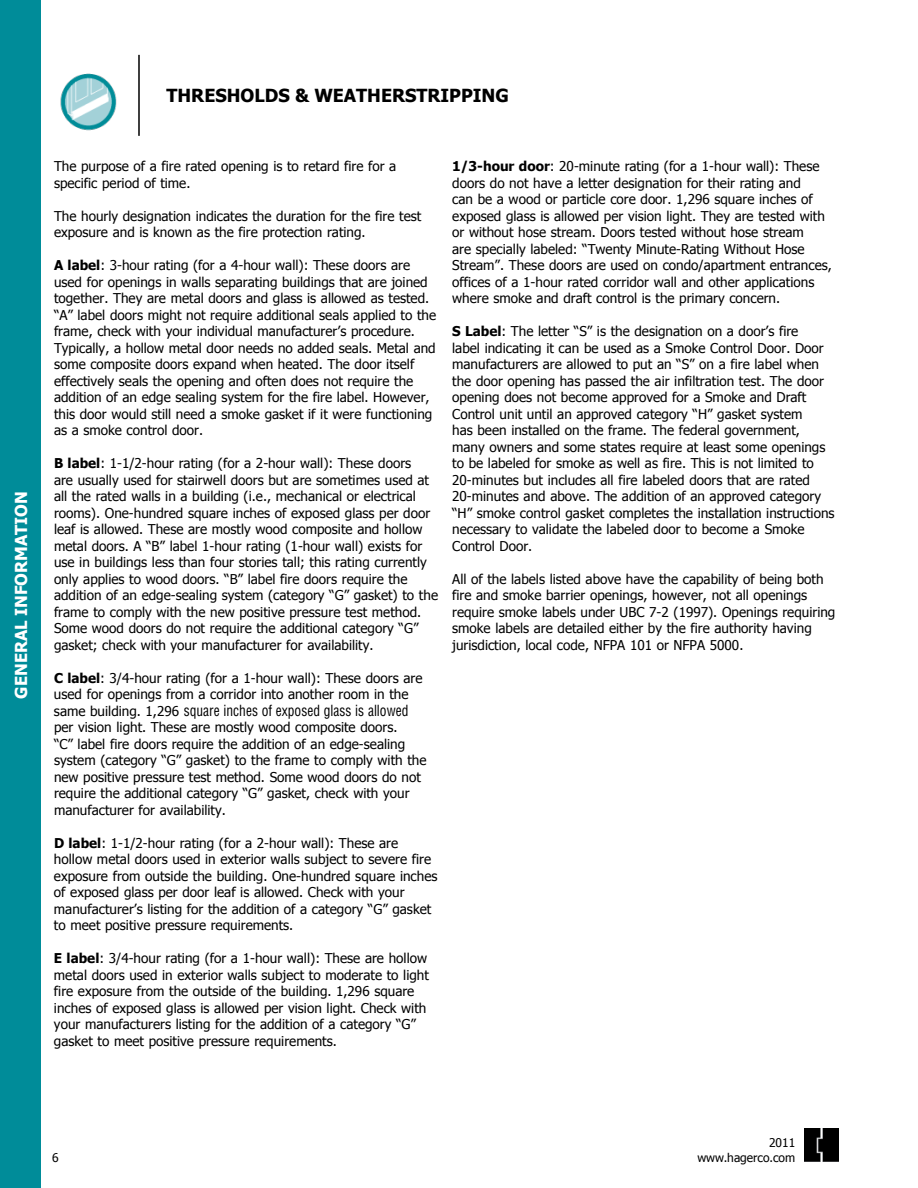
<style>
.page{position:relative;width:918px;height:1188px;background:#fff}
.page>*{position:absolute;margin:0;border:0;box-sizing:border-box;transform-origin:0 0}
.t1{font:700 18px "Tahoma";color:#000}
.t2{font:700 16.5px "Tahoma";color:#fff}
.t3{font:condensed 15px "Helvetica";color:#000;scale:.9 1}
.t4{font:13.5px/16.5px "Tahoma";color:#000}
.t5{font:12px "Tahoma";color:#000}
.s1{font-weight:700}
.s2{font-family:"Tahoma";font-stretch:normal;font-size:13.5px}
</style>
<div class="page">
<img style="left:804px;top:1129px;width:34px;height:33px">
<img style="left:60px;top:73px;width:57px;height:58px">
<hr style="left:138px;top:55px;width:2px;height:81px;background:#000">
<div style="left:0;top:0;width:40px;height:1188px;background:#008c99"></div>
<p class="t2" style="left:10px;top:699px;width:209px;rotate:-90deg">GENERAL INFORMATION</p>
<h1 class="t1" style="left:166px;top:83px;width:344px">THRESHOLDS &amp; WEATHERSTRIPPING</h1>
<p class="t4" style="left:54px;top:158px;width:344px">The purpose of a fire rated opening is to retard fire for a specific period of time.</p>
<p class="t4" style="left:54px;top:207px;width:369px">The hourly designation indicates the duration for the fire test exposure and is known as the fire protection rating.</p>
<p class="t4" style="left:54px;top:257px;width:384px"><span class="s1">A label</span>: 3-hour rating (for a 4-hour wall): These doors are used for openings in walls separating buildings that are joined together. They are metal doors and glass is allowed as tested. “A” label doors might not require additional seals applied to the frame, check with your individual manufacturer’s procedure.<br>Typically, a hollow metal door needs no added seals. Metal and some composite doors expand when heated. The door itself effectively seals the opening and often does not require the addition of an edge sealing system for the fire label. However, this door would still need a smoke gasket if it were functioning as a smoke control door.</p>
<p class="t4" style="left:54px;top:454px;width:386px"><span class="s1">B label</span>: 1-1/2-hour rating (for a 2-hour wall): These doors<br>are usually used for stairwell doors but are sometimes used at all the rated walls in a building (i.e., mechanical or electrical rooms). One-hundred square inches of exposed glass per door leaf is allowed. These are mostly wood composite and hollow metal doors. A “B” label 1-hour rating (1-hour wall) exists for use in buildings less than four stories tall; this rating currently only applies to wood doors. “B” label fire doors require the addition of an edge-sealing system (category “G” gasket) to the frame to comply with the new positive pressure test method.<br>Some wood doors do not require the additional category “G” gasket; check with your manufacturer for availability.</p>
<p class="t4" style="left:54px;top:669px;width:370px"><span class="s1">C label</span>: 3/4-hour rating (for a 1-hour wall): These doors are used for openings from a corridor into another room in the</p>
<p class="t3" style="left:54px;top:701px;width:395px"><span class="s2">same building. 1,296</span> square inches of exposed glass is allowed</p>
<p class="t4" style="left:54px;top:719px;width:374px">per vision light. These are mostly wood composite doors.<br>“C” label fire doors require the addition of an edge-sealing system (category “G” gasket) to the frame to comply with the new positive pressure test method. Some wood doors do not require the additional category “G” gasket, check with your manufacturer for availability.</p>
<p class="t4" style="left:54px;top:834px;width:385px"><span class="s1">D label</span>: 1-1/2-hour rating (for a 2-hour wall): These are hollow metal doors used in exterior walls subject to severe fire exposure from outside the building. One-hundred square inches of exposed glass per door leaf is allowed. Check with your manufacturer’s listing for the addition of a category “G” gasket to meet positive pressure requirements.</p>
<p class="t4" style="left:54px;top:949px;width:376px"><span class="s1">E label</span>: 3/4-hour rating (for a 1-hour wall): These are hollow metal doors used in exterior walls subject to moderate to light fire exposure from the outside of the building. 1,296 square inches of exposed glass is allowed per vision light. Check with your manufacturers listing for the addition of a category “G” gasket to meet positive pressure requirements.</p>
<p class="t4" style="left:452px;top:157px;width:381px"><span class="s1">1/3-hour door</span>: 20-minute rating (for a 1-hour wall): These doors do not have a letter designation for their rating and<br>can be a wood or particle core door. 1,296 square inches of exposed glass is allowed per vision light. They are tested with or without hose stream. Doors tested without hose stream<br>are specially labeled: “Twenty Minute-Rating Without Hose Stream”. These doors are used on condo/apartment entrances, offices of a 1-hour rated corridor wall and other applications where smoke and draft control is the primary concern.</p>
<p class="t4" style="left:452px;top:322px;width:384px"><span class="s1">S Label</span>: The letter “S” is the designation on a door’s fire<br>label indicating it can be used as a Smoke Control Door. Door manufacturers are allowed to put an “S” on a fire label when the door opening has passed the air infiltration test. The door opening does not become approved for a Smoke and Draft Control unit until an approved category “H” gasket system<br>has been installed on the frame. The federal government, many owners and some states require at least some openings to be labeled for smoke as well as fire. This is not limited to 20-minutes but includes all fire labeled doors that are rated 20-minutes and above. The addition of an approved category “H” smoke control gasket completes the installation instructions necessary to validate the labeled door to become a Smoke Control Door.</p>
<p class="t4" style="left:452px;top:570px;width:385px">All of the labels listed above have the capability of being both fire and smoke barrier openings, however, not all openings require smoke labels under UBC 7-2 (1997). Openings requiring smoke labels are detailed either by the fire authority having jurisdiction, local code, NFPA 101 or NFPA 5000.</p>
<p class="t5" style="left:769px;top:1135px;width:28px">2011</p>
<p class="t5" style="left:52px;top:1150px;width:8px">6</p>
<p class="t5" style="left:697px;top:1149px;width:99px">www.hagerco.com</p>
</div>
